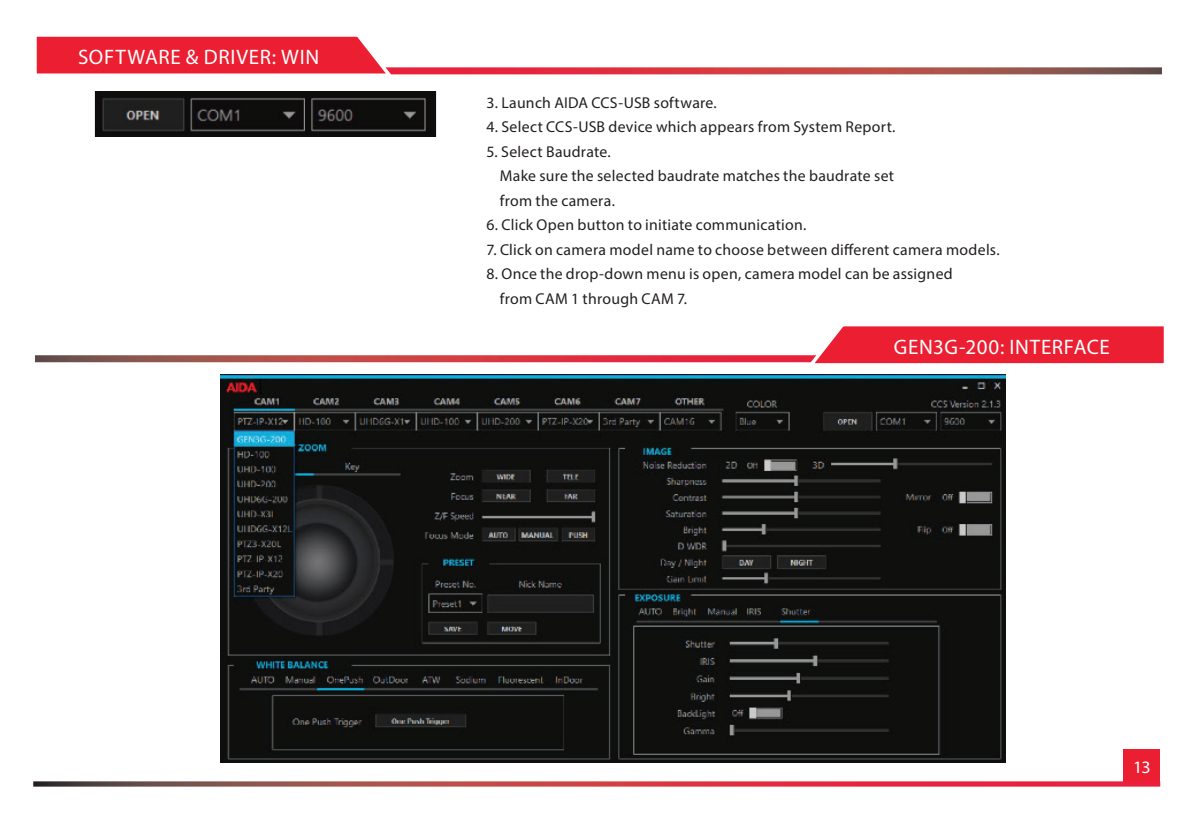
<style>
.page{position:relative;width:1197px;height:819px;background:#fff}
.page>*{position:absolute;margin:0;border:0;box-sizing:border-box;transform-origin:0 0}
.t1{font:21px "Myriad Pro";letter-spacing:.035em;color:#fff}
.t2{font:17.5px "Myriad Pro";color:#fff}
.t3{font:15.75px/24.5px "Myriad Pro";letter-spacing:.02em;color:#231f20}
</style>
<div class="page">
<svg style="left:397px;top:67px;width:765px;height:7px;background:#c4494e"></svg>
<div style="left:1124px;top:749px;width:36px;height:33px;background:#eb1f31"></div>
<svg style="left:36px;top:36px;width:361px;height:39px;background:#ed3a4a"></svg>
<svg style="left:33px;top:781px;width:1127px;height:6px;background:#c45259"></svg>
<img style="left:94px;top:91px;width:342px;height:45px">
<svg style="left:35px;top:355px;width:769px;height:7px;background:#c3454b"></svg>
<svg style="left:804px;top:326px;width:360px;height:38px;background:#ec3445"></svg>
<img style="left:221px;top:374px;width:785px;height:388px">
<h1 class="t1" style="left:78px;top:44px;width:243px">SOFTWARE &amp; DRIVER: WIN</h1>
<p class="t3" style="left:486px;top:90px;width:232px">3. Launch AIDA CCS-USB software.</p>
<p class="t3" style="left:486px;top:114px;width:411px">4. Select CCS-USB device which appears from System Report.</p>
<p class="t3" style="left:500px;top:139px;width:396px;text-indent:-13px">5. Select Baudrate.<br>Make sure the selected baudrate matches the baudrate set from the camera.</p>
<p class="t3" style="left:486px;top:212px;width:321px">6. Click Open button to initiate communication.</p>
<p class="t3" style="left:486px;top:237px;width:515px">7. Click on camera model name to choose between different camera models.</p>
<p class="t3" style="left:500px;top:261px;width:455px;text-indent:-13px">8. Once the drop-down menu is open, camera model can be assigned from CAM 1 through CAM 7.</p>
<h1 class="t1" style="left:894px;top:334px;width:218px">GEN3G-200: INTERFACE</h1>
<p class="t2" style="left:1133px;top:756px;width:19px">13</p>
</div>
